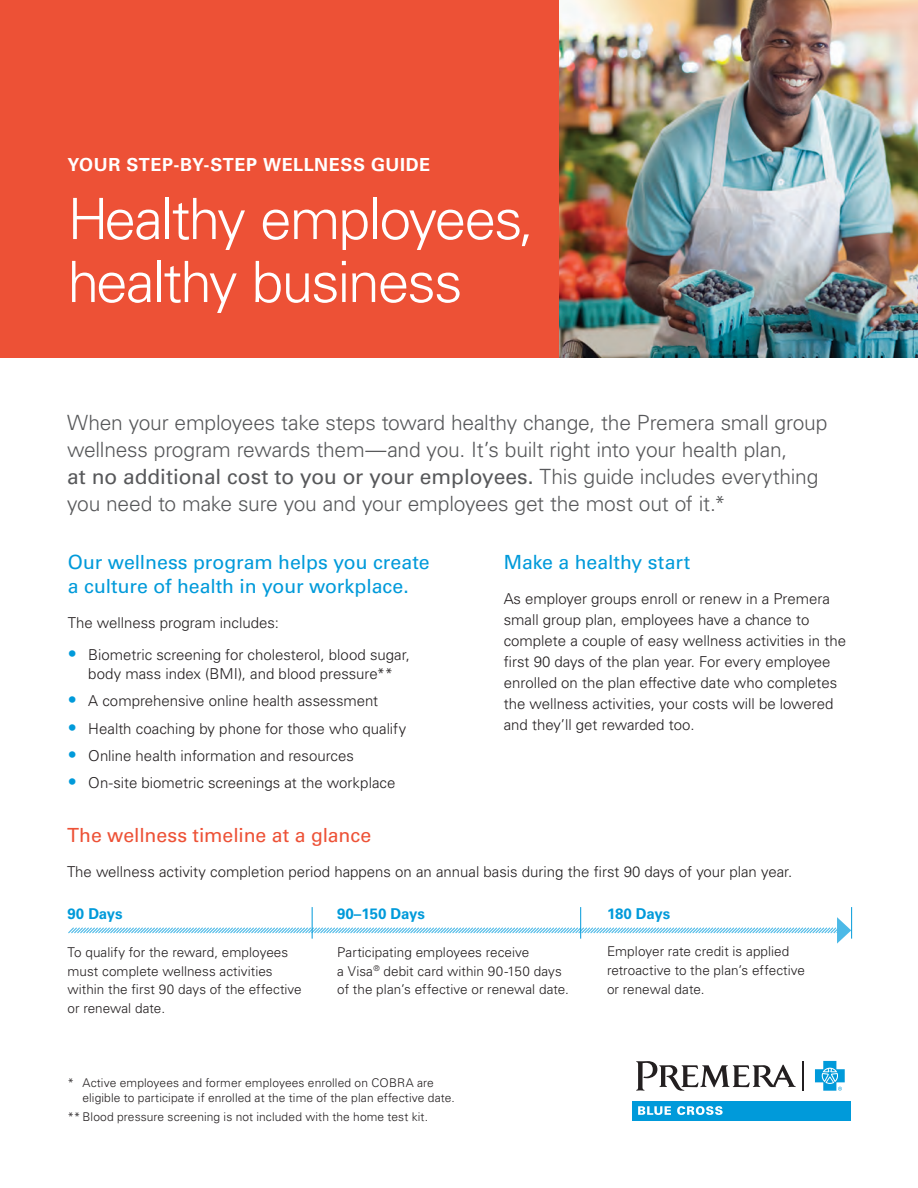
<style>
.page{position:relative;width:918px;height:1188px;background:#fff}
.page>*{position:absolute;margin:0;border:0;box-sizing:border-box;transform-origin:0 0}
.t1{font:300 57px/63px "Univers LT Std";letter-spacing:-.035em;color:#fff}
.Intro_Text_14_18{font:300 21px/27px "Univers LT Std";letter-spacing:-.01em;color:#57585a}
.Sub-Head_13_16{font:19.5px/24px "Univers LT Std";letter-spacing:-.005em;color:#009ada}
.Sub-Head_13_16-2{font:19.5px "Univers LT Std";color:#ed5136}
.Sub-Title{font:700 18px "Univers LT Std";letter-spacing:.03em;color:#fff}
.Body{font:300 15px/21px "Univers LT Std";color:#231f20}
.Bulleted_List{font:300 15px/18.8px "Univers LT Std";color:#231f20;text-align:center}
.Timeline{font:700 15px "Univers LT Std";color:#009ada}
.Timeline-2{font:300 13.5px/18.8px "Univers LT Std";letter-spacing:.005em;color:#231f20}
.Footnote{font:300 12px/15px "Univers LT Std";letter-spacing:.01em;color:#231f20}
.s1{font-weight:400}
.s2{font-size:18px;color:#009ada}
</style>
<div class="page">
<div style="left:0;top:0;width:594px;height:357px;background:#ed5136"></div>
<img style="left:559px;top:0;width:359px;height:357px">
<hr style="left:803px;top:1061px;width:1px;height:30px;background:#231f20">
<div style="left:632px;top:1101px;width:218px;height:19px;background:#009ada"></div>
<svg style="left:638px;top:1106px;width:33px;height:9px"></svg>
<svg style="left:677px;top:1106px;width:46px;height:9px"></svg>
<svg style="left:636px;top:1061px;width:160px;height:30px"></svg>
<svg style="left:815px;top:1061px;width:30px;height:30px"></svg>
<svg style="left:68px;top:917px;width:783px;height:27px"></svg>
<hr style="left:312px;top:907px;width:1px;height:32px;background:#009ada">
<hr style="left:580px;top:907px;width:1px;height:32px;background:#009ada">
<hr style="left:851px;top:907px;width:1px;height:32px;background:#009ada">
<p class="Sub-Title" style="left:68px;top:154px;width:364px">YOUR STEP-BY-STEP WELLNESS GUIDE</p>
<p class="t1" style="left:68px;top:187px;width:468px">Healthy employees, healthy business</p>
<p class="Intro_Text_14_18" style="left:67px;top:409px;width:762px">When your employees take steps toward healthy change, the Premera small group wellness program rewards them—and you. It’s built right into your health plan,<br><span class="s1">at no additional cost to you or your employees.</span> This guide includes everything you need to make sure you and your employees get the most out of it.*</p>
<p class="Sub-Head_13_16" style="left:68px;top:550px;width:363px">Our wellness program helps you create a culture of health in your workplace.</p>
<p class="Body" style="left:68px;top:612px;width:213px">The wellness program includes:</p>
<p class="Bulleted_List" style="left:68px;top:645px;width:344px"><span class="s2">•</span> Biometric screening for cholesterol, blood sugar, body mass index (BMI), and blood pressure**</p>
<p class="Bulleted_List" style="left:68px;top:691px;width:312px"><span class="s2">•</span> A comprehensive online health assessment</p>
<p class="Bulleted_List" style="left:68px;top:719px;width:340px"><span class="s2">•</span> Health coaching by phone for those who qualify</p>
<p class="Bulleted_List" style="left:68px;top:746px;width:288px"><span class="s2">•</span> Online health information and resources</p>
<p class="Bulleted_List" style="left:68px;top:774px;width:329px"><span class="s2">•</span> On-site biometric screenings at the workplace</p>
<p class="Sub-Head_13_16" style="left:504px;top:550px;width:188px">Make a healthy start</p>
<p class="Body" style="left:504px;top:588px;width:344px">As employer groups enroll or renew in a Premera small group plan, employees have a chance to complete a couple of easy wellness activities in the first 90 days of the plan year. For every employee enrolled on the plan effective date who completes the wellness activities, your costs will be lowered and they’ll get rewarded too.</p>
<p class="Sub-Head_13_16-2" style="left:67px;top:824px;width:306px">The wellness timeline at a glance</p>
<p class="Body" style="left:67px;top:861px;width:727px">The wellness activity completion period happens on an annual basis during the first 90 days of your plan year.</p>
<p class="Timeline" style="left:68px;top:905px;width:57px">90 Days</p>
<p class="Timeline-2" style="left:68px;top:943px;width:236px">To qualify for the reward, employees must complete wellness activities within the first 90 days of the effective or renewal date.</p>
<p class="Timeline" style="left:337px;top:905px;width:89px">90–150 Days</p>
<p class="Timeline-2" style="left:337px;top:943px;width:233px">Participating employees receive<br>a Visa<sup>®</sup> debit card within 90-150 days of the plan’s effective or renewal date.</p>
<p class="Timeline" style="left:607px;top:905px;width:65px">180 Days</p>
<p class="Timeline-2" style="left:607px;top:942px;width:200px">Employer rate credit is applied retroactive to the plan’s effective or renewal date.</p>
<p class="Footnote" style="left:82px;top:1076px;width:374px;text-indent:-15px">* Active employees and former employees enrolled on COBRA are eligible to participate if enrolled at the time of the plan effective date.</p>
<p class="Footnote" style="left:68px;top:1109px;width:362px">**Blood pressure screening is not included with the home test kit.</p>
</div>
